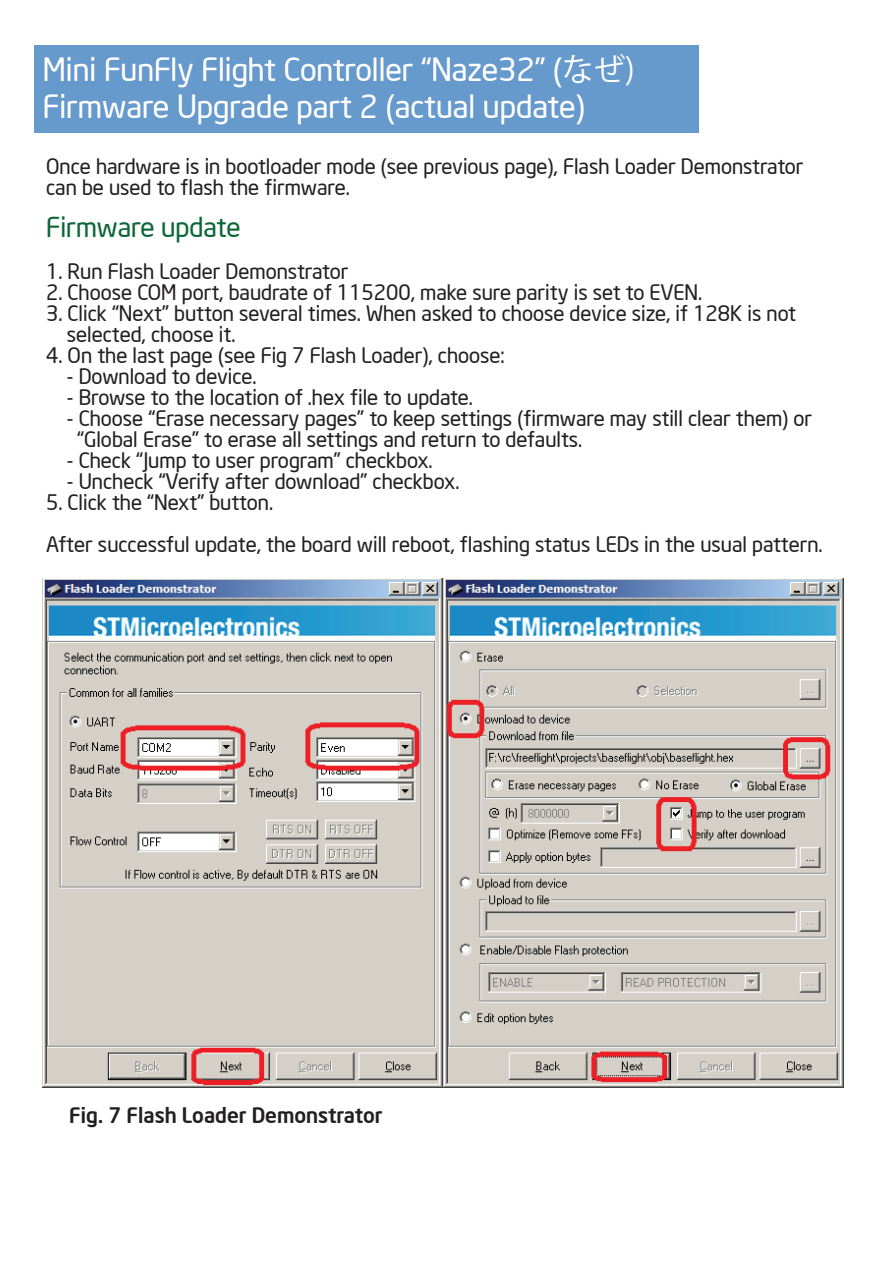
<style>
.page{position:relative;width:893px;height:1263px;background:#fff}
.page>*{position:absolute;margin:0;border:0;box-sizing:border-box;transform-origin:0 0}
.t1{font:31.5px/37.8px "Neo Sans Intel";color:#fff}
.t2{font:27px "Neo Sans Intel";color:#0c6638}
.t3{font:21px/21px "Neo Sans Intel";color:#231f20}
.t4{font:500 21px "Neo Sans Intel";color:#231f20}
.s1{font-family:"Koz Go Pro"}
</style>
<div class="page">
<div style="left:35px;top:46px;width:664px;height:87px;background:#69c"></div>
<img style="left:43px;top:578px;width:801px;height:510px">
<h1 class="t1" style="left:43px;top:50px;width:594px">Mini FunFly Flight Controller “Naze32” (<span class="s1">なぜ)<br></span>Firmware Upgrade part 2 (actual update)</h1>
<p class="t3" style="left:46px;top:155px;width:759px">Once hardware is in bootloader mode (see previous page), Flash Loader Demonstrator can be used to flash the firmware.</p>
<p class="t2" style="left:46px;top:210px;width:196px">Firmware update</p>
<p class="t3" style="left:46px;top:260px;width:304px">1. Run Flash Loader Demonstrator</p>
<p class="t3" style="left:46px;top:281px;width:657px">2. Choose COM port, baudrate of 115200, make sure parity is set to EVEN.</p>
<p class="t3" style="left:67px;top:302px;width:731px;text-indent:-21px">3. Click “Next” button several times. When asked to choose device size, if 128K is not selected, choose it.</p>
<p class="t3" style="left:46px;top:344px;width:460px">4. On the last page (see Fig 7 Flash Loader), choose:</p>
<p class="t3" style="left:67px;top:365px;width:191px">- Download to device.</p>
<p class="t3" style="left:67px;top:386px;width:408px">- Browse to the location of .hex file to update.</p>
<p class="t3" style="left:77px;top:407px;width:736px;text-indent:-10px">- Choose “Erase necessary pages” to keep settings (firmware may still clear them) or “Global Erase” to erase all settings and return to defaults.</p>
<p class="t3" style="left:67px;top:449px;width:367px">- Check “Jump to user program” checkbox.</p>
<p class="t3" style="left:67px;top:470px;width:394px">- Uncheck “Verify after download” checkbox.</p>
<p class="t3" style="left:46px;top:481px;width:778px;line-height:42px">5. Click the “Next” button.<br>After successful update, the board will reboot, flashing status LEDs in the usual pattern.</p>
<p class="t4" style="left:69px;top:1102px;width:315px">Fig. 7 Flash Loader Demonstrator</p>
</div>
